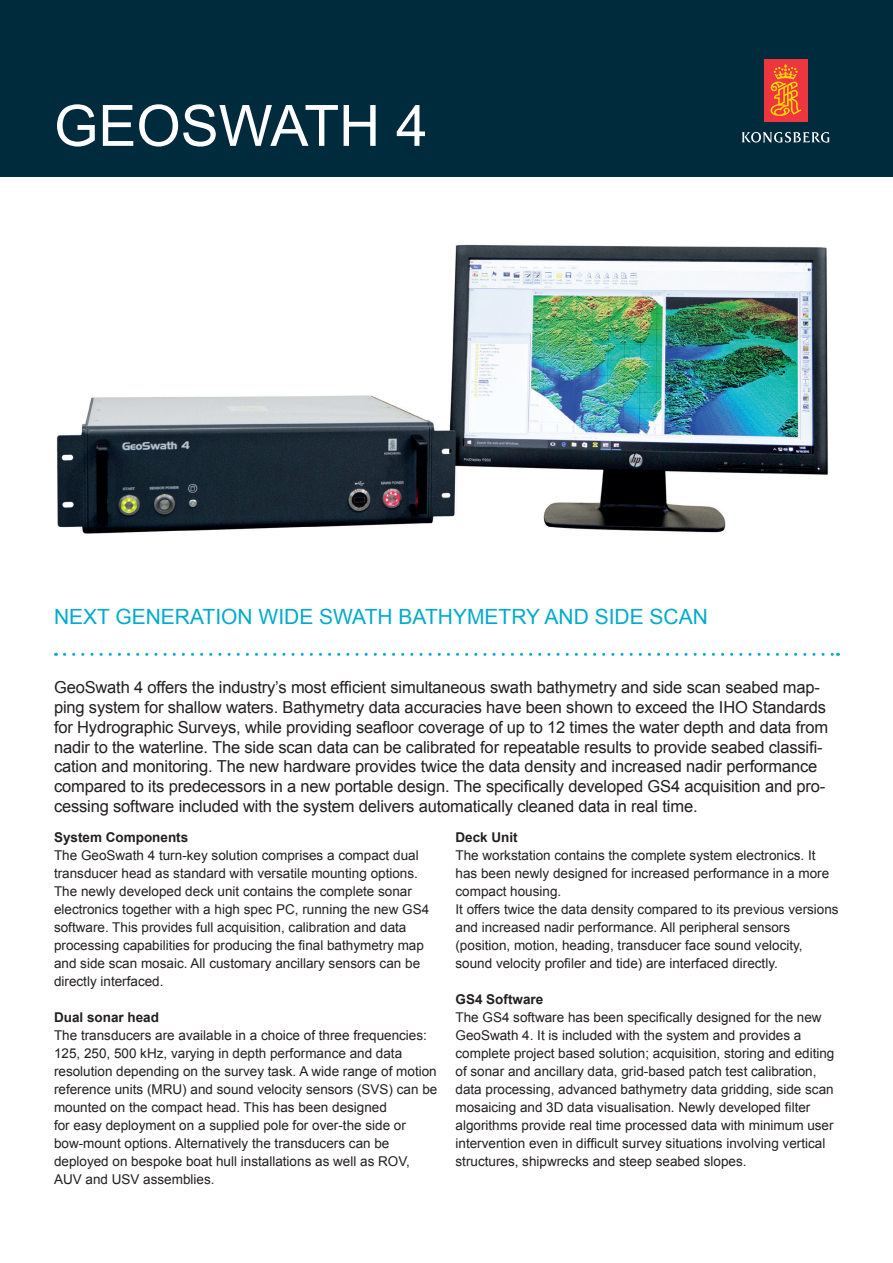
<style>
.page{position:relative;width:893px;height:1263px;background:#fff}
.page>*{position:absolute;margin:0;border:0;box-sizing:border-box;transform-origin:0 0}
.Head_1{font:57px "Arial";color:#fff}
.Head_2{font:21px "Arial";color:#00abcd}
.Ingress{font:16.5px/19.8px "Arial";letter-spacing:-.01em;color:#231f20}
.Body_text{font:13.5px/18px "Arial";color:#231f20}
.Body_text-2{font:700 13.5px "Arial";color:#231f20}
</style>
<div class="page">
<div style="left:0;top:0;width:893px;height:176px;background:#002b3d"></div>
<div style="left:764px;top:59px;width:44px;height:63px;background:#ee3640"></div>
<svg style="left:770px;top:64px;width:31px;height:52px"></svg>
<svg style="left:742px;top:132px;width:87px;height:11px"></svg>
<svg style="left:64px;top:653px;width:774px;height:3px"></svg>
<img style="left:56px;top:244px;width:772px;height:290px">
<p class="Head_1" style="left:54px;top:88px;width:375px">GEOSWATH 4</p>
<p class="Head_2" style="left:54px;top:603px;width:655px">NEXT GENERATION WIDE SWATH BATHYMETRY AND SIDE SCAN</p>
<p class="Ingress" style="left:54px;top:678px;width:776px">GeoSwath 4 offers the industry’s most efficient simultaneous swath bathymetry and side scan seabed map&shy;ping system for shallow waters. Bathymetry data accuracies have been shown to exceed the IHO Standards for Hydrographic Surveys, while providing seafloor coverage of up to 12 times the water depth and data from nadir to the waterline. The side scan data can be calibrated for repeatable results to provide seabed classifi&shy;cation and monitoring. The new hardware provides twice the data density and increased nadir performance compared to its predecessors in a new portable design. The specifically developed GS4 acquisition and pro&shy;cessing software included with the system delivers automatically cleaned data in real time.</p>
<p class="Body_text-2" style="left:54px;top:828px;width:136px">System Components</p>
<p class="Body_text" style="left:54px;top:846px;width:377px">The GeoSwath 4 turn-key solution comprises a compact dual transducer head as standard with versatile mounting options.<br>The newly developed deck unit contains the complete sonar electronics together with a high spec PC, running the new GS4 software. This provides full acquisition, calibration and data processing capabilities for producing the final bathymetry map and side scan mosaic. All customary ancillary sensors can be directly interfaced.</p>
<p class="Body_text-2" style="left:54px;top:1008px;width:107px">Dual sonar head</p>
<p class="Body_text" style="left:54px;top:1026px;width:385px">The transducers are available in a choice of three frequencies:<br>125, 250, 500 kHz, varying in depth performance and data resolution depending on the survey task. A wide range of motion reference units (MRU) and sound velocity sensors (SVS) can be mounted on the compact head. This has been designed</p>
<p class="Body_text" style="left:54px;top:1116px;width:353px">for easy deployment on a supplied pole for over-the side or</p>
<p class="Body_text" style="left:54px;top:1134px;width:357px">bow-mount options. Alternatively the transducers can be deployed on bespoke boat hull installations as well as ROV,<br>AUV and USV assemblies.</p>
<p class="Body_text-2" style="left:455px;top:828px;width:64px">Deck Unit</p>
<p class="Body_text" style="left:455px;top:846px;width:375px">The workstation contains the complete system electronics. It has been newly designed for increased performance in a more compact housing.</p>
<p class="Body_text" style="left:455px;top:900px;width:385px">It offers twice the data density compared to its previous versions and increased nadir performance. All peripheral sensors (position, motion, heading, transducer face sound velocity, sound velocity profiler and tide) are interfaced directly.</p>
<p class="Body_text-2" style="left:455px;top:990px;width:89px">GS4 Software</p>
<p class="Body_text" style="left:455px;top:1008px;width:368px">The GS4 software has been specifically designed for the new</p>
<p class="Body_text" style="left:455px;top:1026px;width:347px">GeoSwath 4. It is included with the system and provides a</p>
<p class="Body_text" style="left:455px;top:1044px;width:380px">complete project based solution; acquisition, storing and editing</p>
<p class="Body_text" style="left:455px;top:1062px;width:362px">of sonar and ancillary data, grid-based patch test calibration,</p>
<p class="Body_text" style="left:455px;top:1080px;width:380px">data processing, advanced bathymetry data gridding, side scan</p>
<p class="Body_text" style="left:455px;top:1098px;width:356px">mosaicing and 3D data visualisation. Newly developed filter</p>
<p class="Body_text" style="left:455px;top:1116px;width:380px">algorithms provide real time processed data with minimum user</p>
<p class="Body_text" style="left:455px;top:1134px;width:371px">intervention even in difficult survey situations involving vertical</p>
<p class="Body_text" style="left:455px;top:1152px;width:293px">structures, shipwrecks and steep seabed slopes.</p>
</div>
